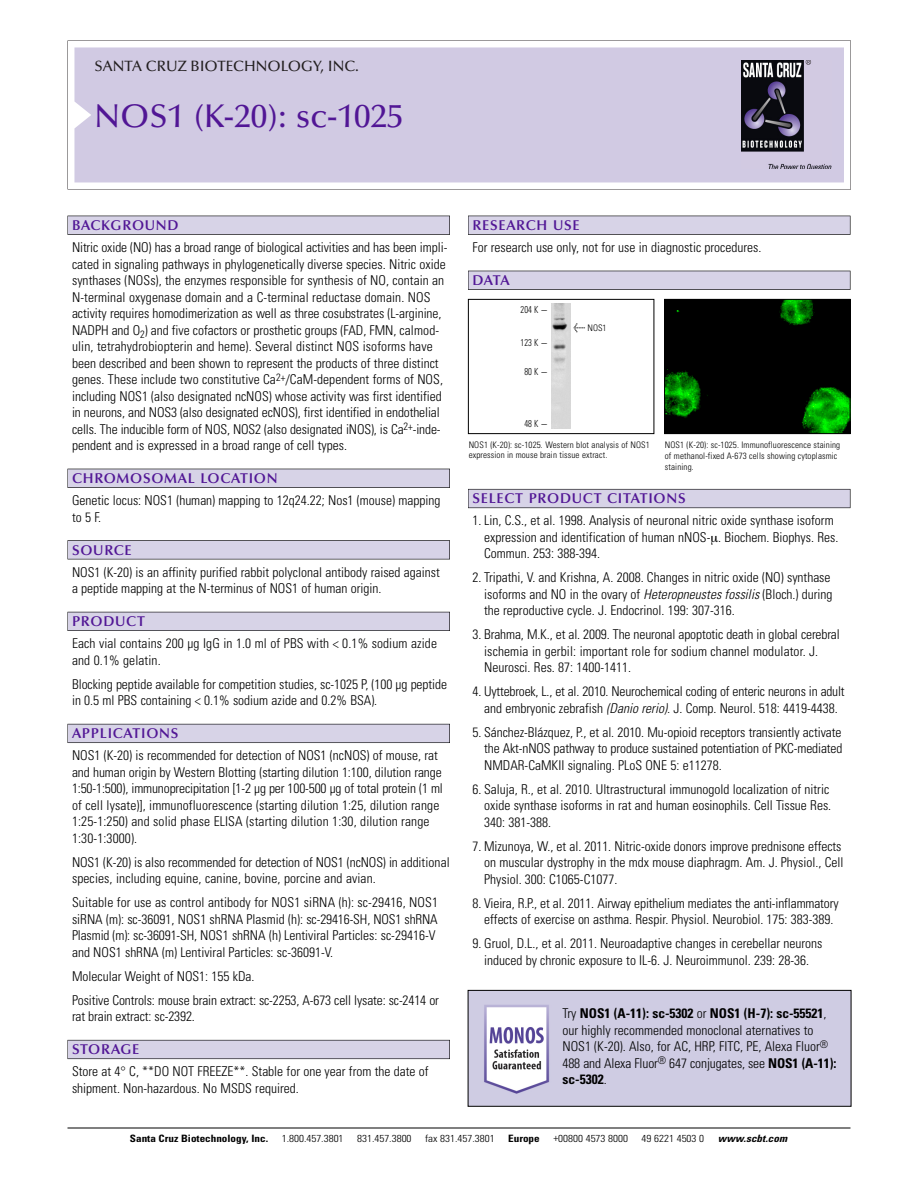
<style>
.page{position:relative;width:918px;height:1188px;background:#fff}
.page>*{position:absolute;margin:0;border:0;box-sizing:border-box;transform-origin:0 0}
.t1{font:500 33px "Optima";color:#511695}
.t2{font:500 15px "Optima";color:#231f20}
.t3{font:600 14.25px "Optima";letter-spacing:.05em;color:#511695}
.t4{font:300 condensed 13.5px/16.5px "Univers";color:#000}
.t5{font:300 condensed 10.2px "Univers";color:#000;scale:1.1 1}
.t6{font:700 condensed 10.2px "Univers";color:#000;scale:1.1 1}
.t7{font:italic 700 condensed 10.2px "Univers";letter-spacing:.005em;color:#000;scale:1.1 1}
.t8{font:300 condensed 9.75px "Univers";color:#000;scale:.87 1}
.t9{font:300 condensed 9px/10.8px "Univers";letter-spacing:.015em;color:#000}
.s1{font-family:"Meta Plus";font-weight:400;font-stretch:normal;font-size:10.5px}
.s2{font-style:italic}
.s3{font-weight:700}
</style>
<div class="page">
<svg style="left:68px;top:40px;width:783px;height:149px"></svg>
<div style="left:74px;top:47px;width:770px;height:135px;background:#d1cae3"></div>
<img style="left:741px;top:60px;width:90px;height:108px">
<div style="left:68px;top:216px;width:382px;height:19px;background:#525155"></div>
<div style="left:68px;top:216px;width:381px;height:18px;background:#d7d3e7"></div>
<div style="left:68px;top:469px;width:382px;height:19px;background:#515055"></div>
<div style="left:68px;top:469px;width:381px;height:18px;background:#d7d3e7"></div>
<div style="left:68px;top:540px;width:382px;height:19px;background:#545357"></div>
<div style="left:68px;top:541px;width:381px;height:18px;background:#d7d3e7"></div>
<div style="left:68px;top:612px;width:382px;height:19px;background:#54535a"></div>
<div style="left:68px;top:612px;width:381px;height:18px;background:#d7d3e7"></div>
<div style="left:68px;top:724px;width:382px;height:19px;background:#5b5a62"></div>
<div style="left:68px;top:724px;width:381px;height:18px;background:#d7d3e7"></div>
<div style="left:68px;top:1040px;width:382px;height:19px;background:#66646e"></div>
<div style="left:68px;top:1040px;width:381px;height:18px;background:#d7d3e7"></div>
<div style="left:468px;top:216px;width:382px;height:19px;background:#525155"></div>
<div style="left:468px;top:216px;width:382px;height:18px;background:#d7d3e7"></div>
<div style="left:468px;top:271px;width:382px;height:19px;background:#515055"></div>
<div style="left:468px;top:271px;width:382px;height:18px;background:#d7d3e7"></div>
<div style="left:468px;top:489px;width:382px;height:19px;background:#66646d"></div>
<div style="left:468px;top:490px;width:382px;height:18px;background:#d7d3e7"></div>
<hr style="left:68px;top:1128px;width:782px;height:1px;background:#000">
<img style="left:666px;top:301px;width:182px;height:131px">
<div style="left:664px;top:299px;width:186px;height:135px;border:1px solid #000"></div>
<div style="left:468px;top:299px;width:186px;height:135px;border:1px solid #000"></div>
<img style="left:551px;top:304px;width:19px;height:124px">
<img style="left:470px;top:992px;width:379px;height:113px">
<div style="left:468px;top:990px;width:383px;height:117px;border:1px solid #000"></div>
<p class="t2" style="left:94px;top:61px;width:266px">SANTA CRUZ BIOTECHNOLOGY, INC.</p>
<h1 class="t1" style="left:94px;top:103px;width:311px">NOS1 (K-20): sc-1025</h1>
<p class="t3" style="left:72px;top:219px;width:108px">BACKGROUND</p>
<p class="t4" style="left:72px;top:240px;width:377px">Nitric oxide (NO) has a broad range of biological activities and has been impli&shy;cated in signaling pathways in phylogenetically diverse species. Nitric oxide synthases (NOSs), the enzymes responsible for synthesis of NO, contain an N-terminal oxygenase domain and a C-terminal reductase domain. NOS activity requires homodimerization as well as three cosubstrates (L-arginine, NADPH and O<sub>2</sub>) and five cofactors or prosthetic groups (FAD, FMN, calmod&shy;ulin, tetrahydrobiopterin and heme). Several distinct NOS isoforms have been described and been shown to represent the products of three distinct genes. These include two constitutive Ca<sup>2+</sup>/CaM-dependent forms of NOS, including NOS1 (also designated ncNOS) whose activity was first identified in neurons, and NOS3 (also designated ecNOS), first identified in endothelial cells. The inducible form of NOS, NOS2 (also designated iNOS), is Ca<sup>2+</sup>-inde&shy;pendent and is expressed in a broad range of cell types.</p>
<p class="t3" style="left:72px;top:473px;width:207px">CHROMOSOMAL LOCATION</p>
<p class="t4" style="left:72px;top:493px;width:370px">Genetic locus: NOS1 (human) mapping to 12q24.22; Nos1 (mouse) mapping to 5 F.</p>
<p class="t3" style="left:72px;top:544px;width:61px">SOURCE</p>
<p class="t4" style="left:72px;top:565px;width:369px">NOS1 (K-20) is an affinity purified rabbit polyclonal antibody raised against a peptide mapping at the N-terminus of NOS1 of human origin.</p>
<p class="t3" style="left:72px;top:616px;width:74px">PRODUCT</p>
<p class="t4" style="left:72px;top:636px;width:366px">Each vial contains 200 µg IgG in 1.0 ml of PBS with &lt; 0.1% sodium azide and 0.1% gelatin.</p>
<p class="t4" style="left:72px;top:677px;width:377px">Blocking peptide available for competition studies, sc-1025 P, (100 µg peptide in 0.5 ml PBS containing &lt; 0.1% sodium azide and 0.2% BSA).</p>
<p class="t3" style="left:72px;top:728px;width:108px">APPLICATIONS</p>
<p class="t4" style="left:72px;top:748px;width:372px">NOS1 (K-20) is recommended for detection of NOS1 (ncNOS) of mouse, rat and human origin by Western Blotting (starting dilution 1:100, dilution range 1:50-1:500), immunoprecipitation [1-2 µg per 100-500 µg of total protein (1 ml of cell lysate)], immunofluorescence (starting dilution 1:25, dilution range 1:25-1:250) and solid phase ELISA (starting dilution 1:30, dilution range 1:30-1:3000).</p>
<p class="t4" style="left:72px;top:855px;width:379px">NOS1 (K-20) is also recommended for detection of NOS1 (ncNOS) in additional species, including equine, canine, bovine, porcine and avian.</p>
<p class="t4" style="left:72px;top:895px;width:368px">Suitable for use as control antibody for NOS1 siRNA (h): sc-29416, NOS1 siRNA (m): sc-36091, NOS1 shRNA Plasmid (h): sc-29416-SH, NOS1 shRNA Plasmid (m): sc-36091-SH, NOS1 shRNA (h) Lentiviral Particles: sc-29416-V and NOS1 shRNA (m) Lentiviral Particles: sc-36091-V.</p>
<p class="t4" style="left:72px;top:965px;width:368px;line-height:24px">Molecular Weight of NOS1: 155 kDa.<br>Positive Controls: mouse brain extract: sc-2253, A-673 cell lysate: sc-2414 or</p>
<p class="t4" style="left:72px;top:1009px;width:124px">rat brain extract: sc-2392.</p>
<p class="t3" style="left:72px;top:1044px;width:69px">STORAGE</p>
<p class="t4" style="left:72px;top:1064px;width:358px">Store at 4° C, **DO NOT FREEZE**. Stable for one year from the date of shipment. Non-hazardous. No MSDS required.</p>
<p class="t3" style="left:473px;top:219px;width:109px">RESEARCH USE</p>
<p class="t4" style="left:473px;top:240px;width:290px">For research use only, not for use in diagnostic procedures.</p>
<p class="t3" style="left:473px;top:275px;width:39px">DATA</p>
<p class="t8" style="left:521px;top:306px;width:33px">204 K -</p>
<p class="t8" style="left:521px;top:339px;width:33px">123 K -</p>
<p class="t8" style="left:524px;top:368px;width:29px">80K-</p>
<p class="t9" style="left:573px;top:323px;width:35px"><span class="s1">&lt;</span> NOS1</p>
<p class="t8" style="left:524px;top:420px;width:29px">48K-</p>
<p class="t9" style="left:469px;top:440px;width:183px">NOS1 (K-20): sc-1025. Western blot analysis of NOS1 expression in mouse brain tissue extract.</p>
<p class="t9" style="left:665px;top:440px;width:177px">NOS1 (K-20): sc-1025. Immunofluorescence staining of methanol-fixed A-673 cells showing cytoplasmic staining.</p>
<p class="t3" style="left:473px;top:493px;width:215px">SELECT PRODUCT CITATIONS</p>
<p class="t4" style="left:484px;top:514px;width:356px;text-indent:-12px">1. Lin, C.S., et al. 1998. Analysis of neuronal nitric oxide synthase isoform expression and identification of human nNOS- . Biochem. Biophys. Res.<br>Commun. 253: 388-394.</p>
<p class="t4" style="left:484px;top:571px;width:350px;text-indent:-12px">2. Tripathi, V. and Krishna, A. 2008. Changes in nitric oxide (NO) synthase isoforms and NO in the ovary of <span class="s2">Heteropneustes fossilis</span> (Bloch.) during the reproductive cycle. J. Endocrinol. 199: 307-316.</p>
<p class="t4" style="left:484px;top:628px;width:357px;text-indent:-12px">3. Brahma, M.K., et al. 2009. The neuronal apoptotic death in global cerebral ischemia in gerbil: important role for sodium channel modulator. J.<br>Neurosci. Res. 87: 1400-1411.</p>
<p class="t4" style="left:473px;top:685px;width:374px;text-align:center">4. Uyttebroek, L., et al. 2010. Neurochemical coding of enteric neurons in adult and embryonic zebrafish <span class="s2">(Danio rerio).</span> J. Comp. Neurol. 518: 4419-4438.</p>
<p class="t4" style="left:484px;top:725px;width:360px;text-align:justify;text-indent:-12px">5. Sánchez-Blázquez, P., et al. 2010. Mu-opioid receptors transiently activate the Akt-nNOS pathway to produce sustained potentiation of PKC-mediated NMDAR-CaMKII signaling. PLoS ONE 5: e11278.</p>
<p class="t4" style="left:484px;top:782px;width:349px;text-indent:-12px">6. Saluja, R., et al. 2010. Ultrastructural immunogold localization of nitric oxide synthase isoforms in rat and human eosinophils. Cell Tissue Res.<br>340: 381-388.</p>
<p class="t4" style="left:484px;top:839px;width:361px;text-indent:-12px">7. Mizunoya, W., et al. 2011. Nitric-oxide donors improve prednisone effects on muscular dystrophy in the mdx mouse diaphragm. Am. J. Physiol., Cell<br>Physiol. 300: C1065-C1077.</p>
<p class="t4" style="left:473px;top:896px;width:368px;text-align:center">8. Vieira, R.P., et al. 2011. Airway epithelium mediates the anti-inflammatory effects of exercise on asthma. Respir. Physiol. Neurobiol. 175: 383-389.</p>
<p class="t4" style="left:473px;top:937px;width:352px;text-align:center">9. Gruol, D.L., et al. 2011. Neuroadaptive changes in cerebellar neurons induced by chronic exposure to IL-6. J. Neuroimmunol. 239: 28-36.</p>
<p class="t4" style="left:563px;top:1006px;width:275px">Try <span class="s3">NOS1 (A-11): sc-5302</span> or <span class="s3">NOS1 (H-7): sc-55521</span>, our highly recommended monoclonal aternatives to NOS1 (K-20). Also, for AC, HRP, FITC, PE, Alexa Fluor<sup>® </sup>488 and Alexa Fluor<sup>®</sup> 647 conjugates, see <span class="s3">NOS1 (A-11): sc-5302</span>.</p>
<p class="t6" style="left:130px;top:1135px;width:127px">Santa Cruz Biotechnology, Inc.</p>
<p class="t5" style="left:282px;top:1135px;width:58px">1.800.457.3801</p>
<p class="t5" style="left:357px;top:1135px;width:51px">831.457.3800</p>
<p class="t5" style="left:425px;top:1135px;width:65px">fax 831.457.3801</p>
<p class="t6" style="left:508px;top:1135px;width:30px">Europe</p>
<p class="t5" style="left:553px;top:1135px;width:69px">+00800 4573 8000</p>
<p class="t5" style="left:642px;top:1135px;width:58px">49 6221 4503 0</p>
<p class="t7" style="left:718px;top:1135px;width:64px">www.scbt.com</p>
</div>
